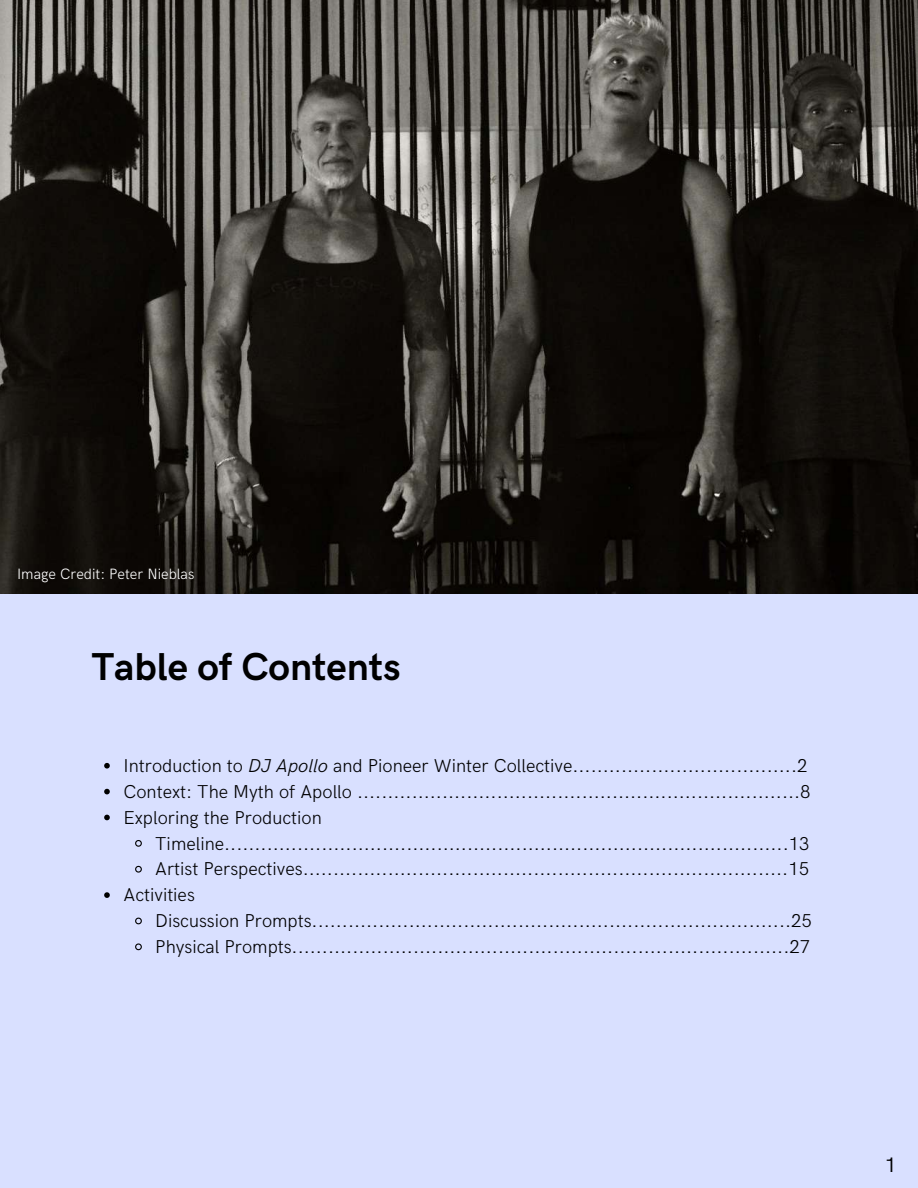
<style>
.page{position:relative;width:918px;height:1188px;background:#fff}
.page>*{position:absolute;margin:0;border:0;box-sizing:border-box;transform-origin:0 0}
.t1{font:700 39px "HK Grotesk";color:#000}
.t2{font:21px "HK Grotesk";color:#000}
.t3{font:300 18.75px/25.8px "HK Grotesk";color:#000}
.t4{font:300 15px "HK Grotesk";color:#fff}
.s1{font-style:italic}
</style>
<div class="page">
<div style="left:0;top:472px;width:918px;height:716px;background:#d9e0ff"></div>
<img style="left:0;top:0;width:918px;height:594px">
<svg style="left:104px;top:763px;width:6px;height:6px"></svg>
<svg style="left:104px;top:789px;width:6px;height:5px"></svg>
<svg style="left:104px;top:815px;width:6px;height:5px"></svg>
<svg style="left:135px;top:840px;width:7px;height:7px"></svg>
<svg style="left:135px;top:865px;width:7px;height:8px"></svg>
<svg style="left:104px;top:892px;width:6px;height:6px"></svg>
<svg style="left:135px;top:917px;width:7px;height:8px"></svg>
<svg style="left:135px;top:943px;width:7px;height:8px"></svg>
<p class="t4" style="left:17px;top:566px;width:179px">Image Credit: Peter Nieblas</p>
<h1 class="t1" style="left:92px;top:645px;width:310px">Table of Contents</h1>
<p class="t3" style="left:124px;top:753px;width:689px">Introduction to <span class="s1">DJ Apollo</span> and Pioneer Winter Collective.....................................2<br>Context: The Myth of Apollo .........................................................................8<br>Exploring the Production</p>
<p class="t3" style="left:155px;top:831px;width:656px">Timeline.............................................................................................13</p>
<p class="t3" style="left:155px;top:857px;width:655px">Artist Perspectives................................................................................15</p>
<p class="t3" style="left:124px;top:883px;width:73px">Activities</p>
<p class="t3" style="left:155px;top:909px;width:658px">Discussion Prompts...............................................................................25</p>
<p class="t3" style="left:155px;top:935px;width:657px">Physical Prompts..................................................................................27</p>
<p class="t2" style="left:885px;top:1153px;width:13px">1</p>
</div>
